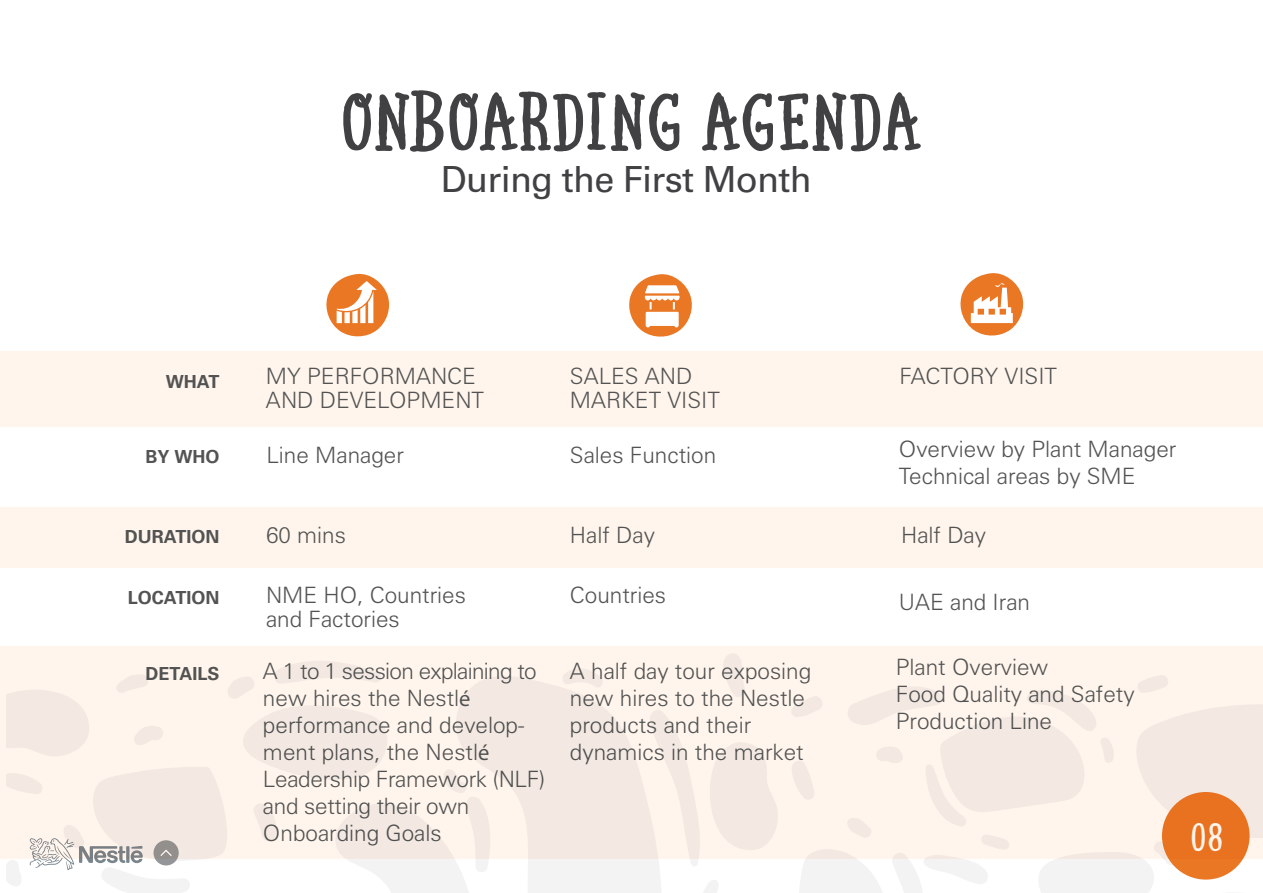
<style>
.page{position:relative;width:1263px;height:893px;background:#fff}
.page>*{position:absolute;margin:0;border:0;box-sizing:border-box;transform-origin:0 0}
.t1{font:900 78px "Local Market";color:#414042}
.t2{font:36px "Univers Cyr";letter-spacing:-.02em;color:#414042}
.t3{font:900 36px "Local Market";color:#fff}
.t4{font:300 22.5px/27px "Univers Cyr";color:#525352}
.t5{font:300 22.5px/27px "Univers Cyr";letter-spacing:-.03em;color:#525352}
.t6{font:700 18px "Univers Cyr";color:#525352}
.s1{font-family:"Myriad Pro";font-weight:400}
</style>
<div class="page">
<svg style="left:703px;top:880px;width:15px;height:13px"></svg>
<div style="left:528px;top:859px;width:133px;height:34px;background:#f3f3f4"></div>
<svg style="left:649px;top:859px;width:49px;height:7px"></svg>
<svg style="left:347px;top:859px;width:142px;height:34px"></svg>
<svg style="left:799px;top:859px;width:444px;height:34px"></svg>
<div style="left:1162px;top:792px;width:87px;height:88px;background:#e97724;border-radius:50%"></div>
<svg style="left:6px;top:859px;width:192px;height:34px"></svg>
<div style="left:0;top:352px;width:1263px;height:75px;background:#fff5ed"></div>
<div style="left:0;top:507px;width:1263px;height:60px;background:#fff5ed"></div>
<div style="left:0;top:646px;width:1263px;height:213px;background:#fff5ed"></div>
<svg style="left:326px;top:273px;width:63px;height:64px"></svg>
<svg style="left:629px;top:274px;width:63px;height:63px"></svg>
<svg style="left:960px;top:273px;width:64px;height:63px"></svg>
<h1 class="t1" style="left:340px;top:79px;width:584px">ONBOARDING AGENDA</h1>
<h2 class="t2" style="left:441px;top:158px;width:372px">During the First Month</h2>
<p class="t6" style="left:166px;top:371px;width:55px">WHAT</p>
<p class="t6" style="left:145px;top:446px;width:76px">BY WHO</p>
<p class="t4" style="left:266px;top:364px;width:220px;line-height:24px">MY PERFORMANCE<br>AND DEVELOPMENT</p>
<p class="t4" style="left:266px;top:442px;width:139px">Line Manager</p>
<p class="t4" style="left:570px;top:364px;width:152px;line-height:24px">SALES AND<br>MARKET VISIT</p>
<p class="t4" style="left:899px;top:362px;width:159px">FACTORY VISIT</p>
<p class="t4" style="left:899px;top:436px;width:279px">Overview by Plant Manager</p>
<p class="t4" style="left:570px;top:442px;width:148px">Sales Function</p>
<p class="t4" style="left:899px;top:463px;width:238px">Technical areas by SME</p>
<p class="t6" style="left:125px;top:526px;width:96px">DURATION</p>
<p class="t4" style="left:266px;top:522px;width:82px">60 mins</p>
<p class="t4" style="left:570px;top:522px;width:86px">Half Day</p>
<p class="t4" style="left:901px;top:522px;width:86px">Half Day</p>
<p class="t6" style="left:128px;top:587px;width:93px">LOCATION</p>
<p class="t4" style="left:266px;top:583px;width:202px;line-height:24px">NME HO, Countries and Factories</p>
<p class="t4" style="left:899px;top:588px;width:133px">UAE and Iran</p>
<p class="t4" style="left:570px;top:581px;width:98px">Countries</p>
<p class="t6" style="left:145px;top:663px;width:76px">DETAILS</p>
<p class="t5" style="left:263px;top:658px;width:275px">A to1 1 session explaining to new hires the Nestl<span class="s1">é</span></p>
<p class="t4" style="left:263px;top:739px;width:228px">ment plans, the Nestl<span class="s1">é</span></p>
<p class="t4" style="left:263px;top:712px;width:263px">performance and develop-</p>
<p class="t4" style="left:263px;top:766px;width:284px">Leadership Framework (NLF( and setting their own<br>Onboarding Goals</p>
<p class="t4" style="left:570px;top:658px;width:243px">A half day tour exposing new hires to the Nestle products and their dynamics in the market</p>
<p class="t4" style="left:896px;top:653px;width:154px">Plant Overview</p>
<p class="t4" style="left:896px;top:680px;width:240px">Food Quality and Safety<br>Production Line</p>
<h2 class="t3" style="left:1190px;top:818px;width:35px">08</h2>
</div>
